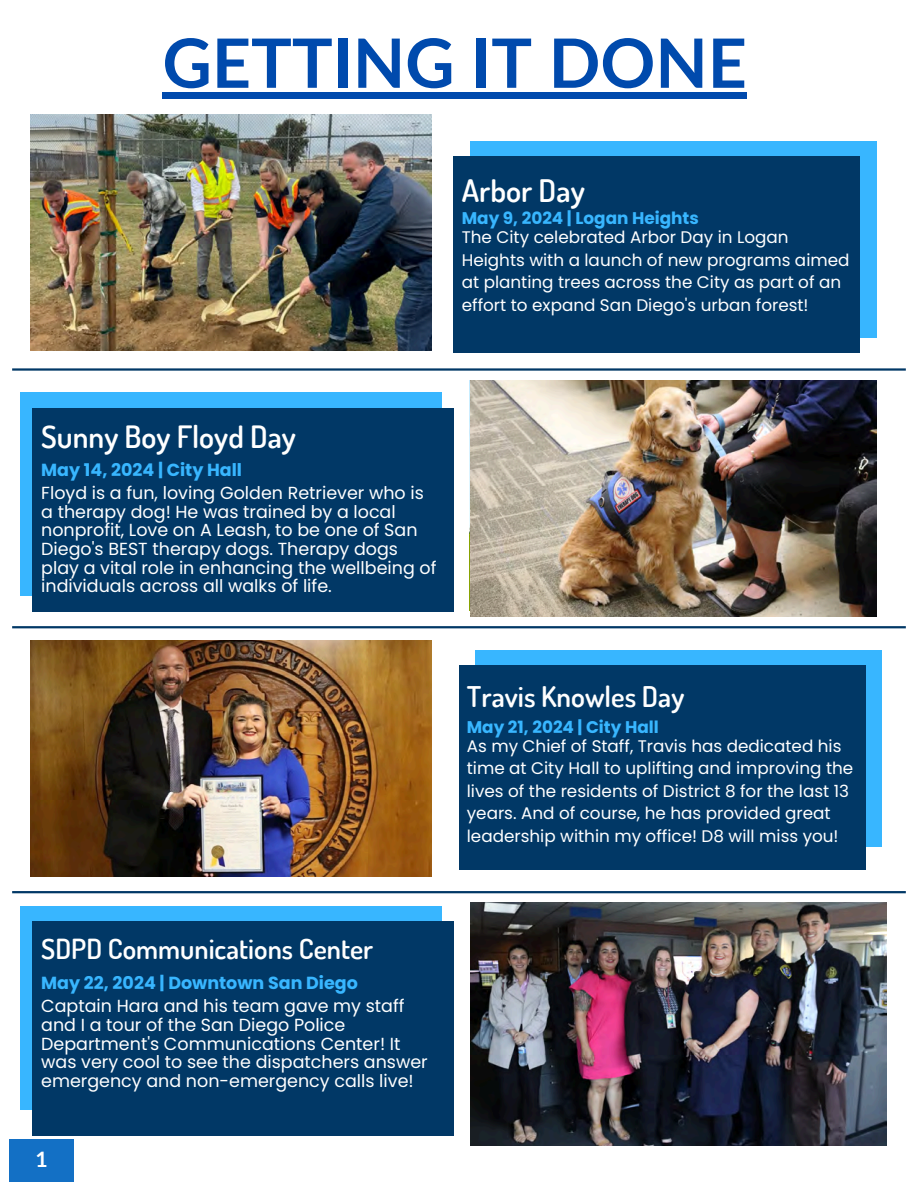
<style>
.page{position:relative;width:918px;height:1188px;background:#fff}
.page>*{position:absolute;margin:0;border:0;box-sizing:border-box;transform-origin:0 0}
.t1{font:700 68.1px "Lato";color:#004aad}
.t2{font:600 31.05px "Dosis";color:#fff}
.t3{font:600 30.75px "Dosis";color:#fff}
.t4{font:600 28.5px "Dosis";color:#fff}
.t5{font:600 27.75px "Dosis";color:#fff}
.t6{font:700 21.3px "Lato";color:#fff}
.t7{font:17.55px/18.6px "Poppins";color:#fff}
.t8{font:700 17.55px "Poppins";color:#38b6ff}
.t9{font:16.8px/22.5px "Poppins";color:#fff}
.t10{font:700 16.8px "Poppins";color:#38b6ff}
</style>
<div class="page">
<img style="left:31px;top:115px;width:400px;height:236px">
<img style="left:470px;top:902px;width:416px;height:243px">
<hr style="left:12px;top:626px;width:894px;height:2px;background:#013866">
<hr style="left:12px;top:891px;width:894px;height:2px;background:#013866">
<img style="left:31px;top:640px;width:400px;height:237px">
<div style="left:470px;top:141px;width:406px;height:197px;background:#38b6ff"></div>
<div style="left:454px;top:157px;width:406px;height:196px;background:#013866"></div>
<hr style="left:12px;top:368px;width:894px;height:3px;background:#013866">
<img style="left:470px;top:380px;width:406px;height:237px">
<div style="left:20px;top:393px;width:421px;height:203px;background:#38b6ff"></div>
<div style="left:33px;top:408px;width:421px;height:204px;background:#013866"></div>
<div style="left:475px;top:650px;width:406px;height:197px;background:#38b6ff"></div>
<div style="left:459px;top:665px;width:406px;height:204px;background:#013866"></div>
<div style="left:20px;top:906px;width:421px;height:203px;background:#38b6ff"></div>
<div style="left:33px;top:921px;width:421px;height:214px;background:#013866"></div>
<div style="left:9px;top:1139px;width:65px;height:42px;background:#1370c5"></div>
<div style="left:162px;top:92px;width:585px;height:7px;background:#004aad"></div>
<p class="t1" style="left:162px;top:21px;width:586px">GETTING IT DONE</p>
<h3 class="t2" style="left:462px;top:170px;width:125px">Arbor Day</h3>
<h4 class="t10" style="left:462px;top:206px;width:239px">May 9, 2024 | Logan Heights</h4>
<p class="t9" style="left:462px;top:226px;width:389px">The City celebrated Arbor Day in Logan Heights with a launch of new programs aimed at planting trees across the City as part of an effort to expand San Diego's urban forest!</p>
<h4 class="t3" style="left:41px;top:417px;width:256px">Sunny Boy Floyd Day</h4>
<p class="t8" style="left:41px;top:457px;width:202px">May 14, 2024 | City Hall</p>
<h4 class="t7" style="left:41px;top:484px;width:397px">Floyd is a fun, loving Golden Retriever who is a therapy dog! He was trained by a local nonprofit, Love on A Leash, to be one of San Diego's BEST therapy dogs. Therapy dogs play a vital role in enhancing the wellbeing of individuals across all walks of life.</h4>
<p class="t5" style="left:41px;top:930px;width:334px">SDPD Communications Center</p>
<h2 class="t8" style="left:41px;top:970px;width:318px">May 22, 2024 | Downtown San Diego</h2>
<h2 class="t7" style="left:41px;top:997px;width:388px">Captain Hara and his team gave my staff and I a tour of the San Diego Police Department's Communications Center! It was very cool to see the dispatchers answer emergency and non-emergency calls live!</h2>
<h1 class="t6" style="left:35px;top:1146px;width:14px">1</h1>
<h4 class="t4" style="left:467px;top:678px;width:219px">Travis Knowles Day</h4>
<p class="t10" style="left:467px;top:715px;width:193px">May 21, 2024 | City Hall</p>
<h2 class="t9" style="left:467px;top:735px;width:388px">As my Chief of Staff, Travis has dedicated his time at City Hall to uplifting and improving the lives of the residents of District 8 for the last 13 years. And of course, he has provided great leadership within my office! D8 will miss you!</h2>
</div>
